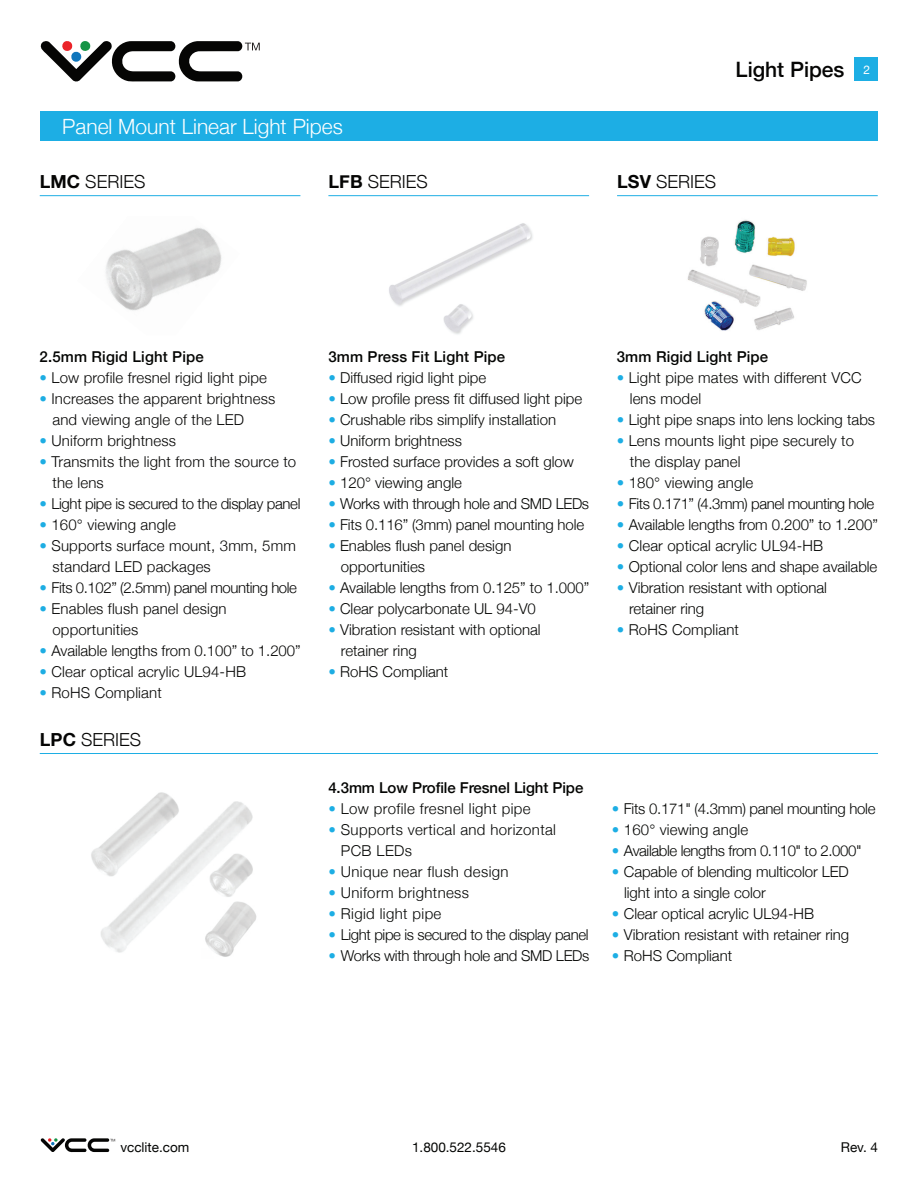
<style>
.page{position:relative;width:918px;height:1188px;background:#fff}
.page>*{position:absolute;margin:0;border:0;box-sizing:border-box;transform-origin:0 0}
.t1{font:500 21.15px "Helvetica Neue";color:#050504}
.t2{font:300 21px "Helvetica Neue";color:#fff}
.t3{font:300 18px "Helvetica Neue";color:#050504}
.t4{font:300 15px/21px "Helvetica Neue";color:#040503}
.t5{font:300 15px/21px "Helvetica Neue";letter-spacing:.01em;color:#050504}
.t6{font:300 15px/21px "Helvetica Neue";letter-spacing:.025em;color:#040503}
.t7{font:300 15px "Helvetica Neue";letter-spacing:-.02em;color:#040503}
.t8{font:500 15px "Helvetica Neue";letter-spacing:.01em;color:#040503}
.t9{font:300 15px "Helvetica Neue";letter-spacing:-.025em;color:#040503}
.t10{font:300 15px "Helvetica Neue";letter-spacing:-.025em;color:#050504}
.t11{font:300 15px "Helvetica Neue";letter-spacing:-.03em;color:#050504}
.t12{font:300 15px "Helvetica Neue";letter-spacing:-.03em;color:#040503}
.t13{font:13.5px "Helvetica Neue";color:#040503}
.t14{font:12px "Helvetica Neue";color:#fff}
.s1{font-weight:700}
.s2{color:#1dade3}
.s3{color:#1daee4}
</style>
<div class="page">
<svg style="left:41px;top:1138px;width:74px;height:14px"></svg>
<div style="left:855px;top:58px;width:23px;height:23px;background:#1daee4"></div>
<div style="left:40px;top:111px;width:838px;height:30px;background:#1daee4"></div>
<svg style="left:40px;top:41px;width:220px;height:41px"></svg>
<hr style="left:40px;top:195px;width:260px;height:1px;background:#1daee4">
<hr style="left:328px;top:195px;width:261px;height:1px;background:#1daee4">
<hr style="left:617px;top:195px;width:261px;height:1px;background:#1daee4">
<img style="left:105px;top:228px;width:117px;height:83px">
<hr style="left:40px;top:753px;width:838px;height:1px;background:#1daee4">
<img style="left:389px;top:223px;width:144px;height:111px">
<img style="left:687px;top:219px;width:120px;height:112px">
<img style="left:91px;top:792px;width:166px;height:165px">
<h2 class="t2" style="left:62px;top:110px;width:282px">Panel Mount Linear Light Pipes</h2>
<p class="t3" style="left:40px;top:168px;width:107px"><span class="s1">LMC</span> SERIES</p>
<p class="t3" style="left:329px;top:168px;width:101px"><span class="s1">LFB</span> SERIES</p>
<p class="t3" style="left:617px;top:168px;width:100px"><span class="s1">LSV</span> SERIES</p>
<h1 class="t1" style="left:736px;top:52px;width:110px">Light Pipes</h1>
<p class="t14" style="left:863px;top:61px;width:8px">2</p>
<p class="t8" style="left:40px;top:344px;width:166px">2.5mm Rigid Light Pipe</p>
<p class="t5" style="left:40px;top:366px;width:229px"><span class="s2">•</span> Low profile fresnel rigid light pipe</p>
<p class="t5" style="left:52px;top:387px;width:224px;text-indent:-13px"><span class="s2">•</span> Increases the apparent brightness and viewing angle of the LED</p>
<p class="t5" style="left:40px;top:429px;width:138px"><span class="s2">•</span> Uniform brightness</p>
<p class="t5" style="left:52px;top:450px;width:245px;text-indent:-13px"><span class="s2">•</span> Transmits the light from the source to the lens</p>
<p class="t10" style="left:40px;top:491px;width:262px"><span class="s2">•</span> Light pipe is secured to the display panel</p>
<p class="t5" style="left:40px;top:513px;width:138px"><span class="s2">•</span> 160° viewing angle</p>
<p class="t5" style="left:52px;top:534px;width:245px;text-indent:-13px"><span class="s2">•</span> Supports surface mount, 3mm, 5mm standard LED packages</p>
<p class="t11" style="left:40px;top:575px;width:259px"><span class="s2">•</span> Fits 0.102” (2.5mm) panel mounting hole</p>
<p class="t5" style="left:52px;top:597px;width:176px;text-indent:-13px"><span class="s2">•</span> Enables flush panel design opportunities</p>
<p class="t5" style="left:40px;top:639px;width:263px"><span class="s2">•</span> Available lengths from 0.100” to 1.200”</p>
<p class="t5" style="left:40px;top:660px;width:208px"><span class="s2">•</span> Clear optical acrylic UL94-HB</p>
<p class="t5" style="left:40px;top:681px;width:124px"><span class="s2">•</span> RoHS Compliant</p>
<p class="t3" style="left:40px;top:725px;width:103px"><span class="s1">LPC</span> SERIES</p>
<p class="t8" style="left:328px;top:344px;width:178px">3mm Press Fit Light Pipe</p>
<p class="t4" style="left:328px;top:366px;width:159px"><span class="s2">•</span> Diffused rigid light pipe</p>
<p class="t4" style="left:328px;top:387px;width:255px"><span class="s2">•</span> Low profile press fit diffused light pipe</p>
<p class="t4" style="left:328px;top:408px;width:229px"><span class="s2">•</span> Crushable ribs simplify installation</p>
<p class="t4" style="left:328px;top:429px;width:135px"><span class="s2">•</span> Uniform brightness</p>
<p class="t4" style="left:328px;top:450px;width:247px"><span class="s2">•</span> Frosted surface provides a soft glow</p>
<p class="t4" style="left:328px;top:471px;width:135px"><span class="s2">•</span> 120° viewing angle</p>
<p class="t7" style="left:328px;top:491px;width:262px"><span class="s2">•</span> Works with through hole and SMD LEDs</p>
<p class="t4" style="left:328px;top:513px;width:257px"><span class="s2">•</span> Fits 0.116” (3mm) panel mounting hole</p>
<p class="t4" style="left:341px;top:534px;width:172px;text-indent:-13px"><span class="s2">•</span> Enables flush panel design opportunities</p>
<p class="t4" style="left:328px;top:576px;width:262px"><span class="s2">•</span> Available lengths from 0.125” to 1.000”</p>
<p class="t4" style="left:328px;top:597px;width:209px"><span class="s2">•</span> Clear polycarbonate UL 94-V0</p>
<p class="t4" style="left:341px;top:618px;width:201px;text-indent:-13px"><span class="s2">•</span> Vibration resistant with optional retainer ring</p>
<p class="t4" style="left:328px;top:660px;width:122px"><span class="s2">•</span> RoHS Compliant</p>
<p class="t8" style="left:617px;top:344px;width:153px">3mm Rigid Light Pipe</p>
<p class="t4" style="left:630px;top:366px;width:233px;text-indent:-13px"><span class="s3">•</span> Light pipe mates with different VCC lens model</p>
<p class="t4" style="left:617px;top:408px;width:260px"><span class="s3">•</span> Light pipe snaps into lens locking tabs</p>
<p class="t4" style="left:630px;top:429px;width:226px;text-indent:-13px"><span class="s3">•</span> Lens mounts light pipe securely to the display panel</p>
<p class="t4" style="left:617px;top:471px;width:138px"><span class="s3">•</span> 180° viewing angle</p>
<p class="t12" style="left:617px;top:491px;width:259px"><span class="s3">•</span> Fits 0.171” (4.3mm) panel mounting hole</p>
<p class="t4" style="left:617px;top:513px;width:263px"><span class="s3">•</span> Available lengths from 0.200” to 1.200”</p>
<p class="t4" style="left:617px;top:534px;width:208px"><span class="s3">•</span> Clear optical acrylic UL94-HB</p>
<p class="t4" style="left:617px;top:555px;width:262px"><span class="s3">•</span> Optional color lens and shape available</p>
<p class="t4" style="left:629px;top:576px;width:199px;text-indent:-12px"><span class="s3">•</span> Vibration resistant with optional retainer ring</p>
<p class="t4" style="left:617px;top:618px;width:124px"><span class="s3">•</span> RoHS Compliant</p>
<p class="t8" style="left:328px;top:775px;width:256px">4.3mm Low Profile Fresnel Light Pipe</p>
<p class="t6" style="left:328px;top:797px;width:204px"><span class="s3">•</span> Low profile fresnel light pipe</p>
<p class="t6" style="left:341px;top:818px;width:217px;text-indent:-13px"><span class="s3">•</span> Supports vertical and horizontal<br>PCB LEDs</p>
<p class="t6" style="left:328px;top:860px;width:182px"><span class="s3">•</span> Unique near flush design</p>
<p class="t6" style="left:328px;top:881px;width:142px"><span class="s3">•</span> Uniform brightness</p>
<p class="t6" style="left:328px;top:902px;width:115px"><span class="s3">•</span> Rigid light pipe</p>
<p class="t9" style="left:328px;top:922px;width:262px"><span class="s3">•</span> Light pipe is secured to the display panel</p>
<p class="t7" style="left:328px;top:943px;width:263px"><span class="s3">•</span> Works with through hole and SMD LEDs</p>
<p class="t7" style="left:612px;top:796px;width:265px"><span class="s3">•</span> Fits 0.171" (4.3mm) panel mounting hole</p>
<p class="t4" style="left:612px;top:818px;width:138px"><span class="s3">•</span> 160° viewing angle</p>
<p class="t9" style="left:612px;top:838px;width:251px"><span class="s3">•</span> Available lengths from 0.110" to 2.000"</p>
<p class="t4" style="left:624px;top:860px;width:226px;text-indent:-12px"><span class="s3">•</span> Capable of blending multicolor LED light into a single color</p>
<p class="t4" style="left:612px;top:902px;width:204px"><span class="s3">•</span> Clear optical acrylic UL94-HB</p>
<p class="t4" style="left:612px;top:923px;width:239px"><span class="s3">•</span> Vibration resistant with retainer ring</p>
<p class="t4" style="left:612px;top:944px;width:122px"><span class="s3">•</span> RoHS Compliant</p>
<p class="t13" style="left:120px;top:1137px;width:71px">vcclite.com</p>
<p class="t13" style="left:412px;top:1137px;width:95px">1.800.522.5546</p>
<p class="t13" style="left:841px;top:1137px;width:39px">Rev. 4</p>
</div>
